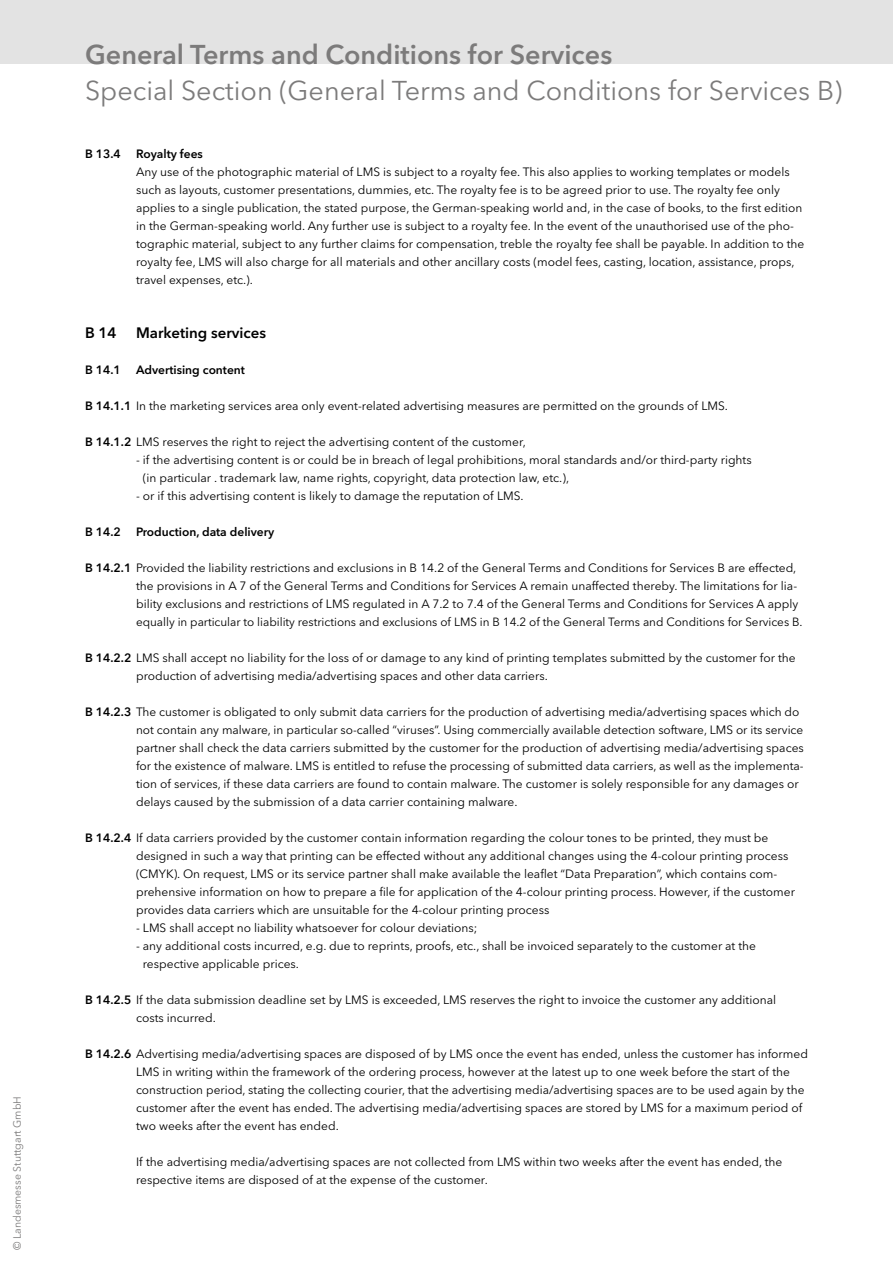
<style>
.page{position:relative;width:893px;height:1263px;background:#fff}
.page>*{position:absolute;margin:0;border:0;box-sizing:border-box;transform-origin:0 0}
.Headline_deutsch{font:27px "Avenir Next LT Pro";color:#7c7b7b}
.Headline_deutsch-2{font:600 27px "Avenir Next LT Pro";color:#7c7b7b}
.t1{font:600 15px "Avenir Next LT Pro";color:#000}
.t2{font:12px/18px "Avenir Next LT Pro";color:#000}
.t3{font:600 12px "Avenir Next LT Pro";color:#000}
.t4{font:11.85px "Avenir Next LT Pro";color:#000}
.t5{font:10.5px "Avenir Next LT Pro";color:#7c7b7b}
.s1{font-weight:600}
</style>
<div class="page">
<div style="left:0;top:0;width:893px;height:64px;background:#e3e3e3"></div>
<p class="t5" style="left:11px;top:1250px;width:156px;rotate:-90deg">© Landesmesse Stuttgart GmbH</p>
<p class="Headline_deutsch-2" style="left:85px;top:38px;width:529px">General Terms and Conditions for Services</p>
<p class="Headline_deutsch" style="left:85px;top:74px;width:759px">Special Section (General Terms and Conditions for Services B)</p>
<p class="t3" style="left:85px;top:146px;width:37px">B 13.4</p>
<p class="t3" style="left:136px;top:146px;width:68px">Royalty fees</p>
<p class="t2" style="left:136px;top:163px;width:670px">Any use of the photographic material of LMS is subject to a royalty fee. This also applies to working templates or models such as layouts, customer presentations, dummies, etc. The royalty fee is to be agreed prior to use. The royalty fee only applies to a single publication, the stated purpose, the German-speaking world and, in the case of books, to the first edition in the German-speaking world. Any further use is subject to a royalty fee. In the event of the unauthorised use of the pho&shy;tographic material, subject to any further claims for compensation, treble the royalty fee shall be payable. In addition to the royalty fee, LMS will also charge for all materials and other ancillary costs (model fees, casting, location, assistance, props, travel expenses, etc.).</p>
<p class="t1" style="left:85px;top:324px;width:33px">B 14</p>
<p class="t1" style="left:136px;top:324px;width:132px">Marketing services</p>
<p class="t3" style="left:85px;top:362px;width:37px">B 14.1</p>
<p class="t3" style="left:136px;top:362px;width:110px">Advertising content</p>
<p class="t2" style="left:85px;top:397px;width:644px"><span class="s1">B 14.1.1</span> In the marketing services area only event-related advertising measures are permitted on the grounds of LMS.</p>
<p class="t2" style="left:85px;top:433px;width:442px"><span class="s1">B 14.1.2</span> LMS reserves the right to reject the advertising content of the customer,</p>
<p class="t2" style="left:143px;top:451px;width:610px;text-indent:-7px">- if the advertising content is or could be in breach of legal prohibitions, moral standards and/or third-party rights (in particular . trademark law, name rights, copyright, data protection law, etc.),</p>
<p class="t2" style="left:136px;top:487px;width:389px">- or if this advertising content is likely to damage the reputation of LMS.</p>
<p class="t3" style="left:85px;top:524px;width:37px">B 14.2</p>
<p class="t3" style="left:136px;top:524px;width:140px">Production, data delivery</p>
<p class="t2" style="left:136px;top:559px;width:664px;text-indent:-51px"><span class="s1">B 14.2.1</span> Provided the liability restrictions and exclusions in B 14.2 of the General Terms and Conditions for Services B are effected, the provisions in A 7 of the General Terms and Conditions for Services A remain unaffected thereby. The limitations for lia&shy;bility exclusions and restrictions of LMS regulated in A 7.2 to 7.4 of the General Terms and Conditions for Services A apply</p>
<p class="t4" style="left:136px;top:615px;width:668px">equally in particular to liability restrictions and exclusions of LMS in B 14.2 of the General Terms and Conditions for Services B.</p>
<p class="t2" style="left:136px;top:649px;width:661px;text-indent:-51px"><span class="s1">B 14.2.2</span> LMS shall accept no liability for the loss of or damage to any kind of printing templates submitted by the customer for the production of advertising media/advertising spaces and other data carriers.</p>
<p class="t2" style="left:136px;top:703px;width:669px;text-indent:-51px"><span class="s1">B 14.2.3</span> The customer is obligated to only submit data carriers for the production of advertising media/advertising spaces which do not contain any malware, in particular so-called “viruses”. Using commercially available detection software, LMS or its service partner shall check the data carriers submitted by the customer for the production of advertising media/advertising spaces for the existence of malware. LMS is entitled to refuse the processing of submitted data carriers, as well as the implementa&shy;tion of services, if these data carriers are found to contain malware. The customer is solely responsible for any damages or delays caused by the submission of a data carrier containing malware.</p>
<p class="t2" style="left:136px;top:829px;width:660px;text-indent:-51px"><span class="s1">B 14.2.4</span> If data carriers provided by the customer contain information regarding the colour tones to be printed, they must be designed in such a way that printing can be effected without any additional changes using the 4-colour printing process (CMYK). On request, LMS or its service partner shall make available the leaflet “Data Preparation”, which contains com&shy;prehensive information on how to prepare a file for application of the 4-colour printing process. However, if the customer provides data carriers which are unsuitable for the 4-colour printing process</p>
<p class="t2" style="left:136px;top:919px;width:343px">- LMS shall accept no liability whatsoever for colour deviations;</p>
<p class="t2" style="left:143px;top:937px;width:615px;text-indent:-7px">- any additional costs incurred, e.g. due to reprints, proofs, etc., shall be invoiced separately to the customer at the respective applicable prices.</p>
<p class="t2" style="left:136px;top:991px;width:642px;text-indent:-51px"><span class="s1">B 14.2.5</span> If the data submission deadline set by LMS is exceeded, LMS reserves the right to invoice the customer any additional costs incurred.</p>
<p class="t2" style="left:136px;top:1045px;width:673px;text-indent:-51px"><span class="s1">B 14.2.6</span> Advertising media/advertising spaces are disposed of by LMS once the event has ended, unless the customer has informed LMS in writing within the framework of the ordering process, however at the latest up to one week before the start of the construction period, stating the collecting courier, that the advertising media/advertising spaces are to be used again by the customer after the event has ended. The advertising media/advertising spaces are stored by LMS for a maximum period of two weeks after the event has ended.</p>
<p class="t2" style="left:136px;top:1153px;width:648px">If the advertising media/advertising spaces are not collected from LMS within two weeks after the event has ended, the respective items are disposed of at the expense of the customer.</p>
</div>
